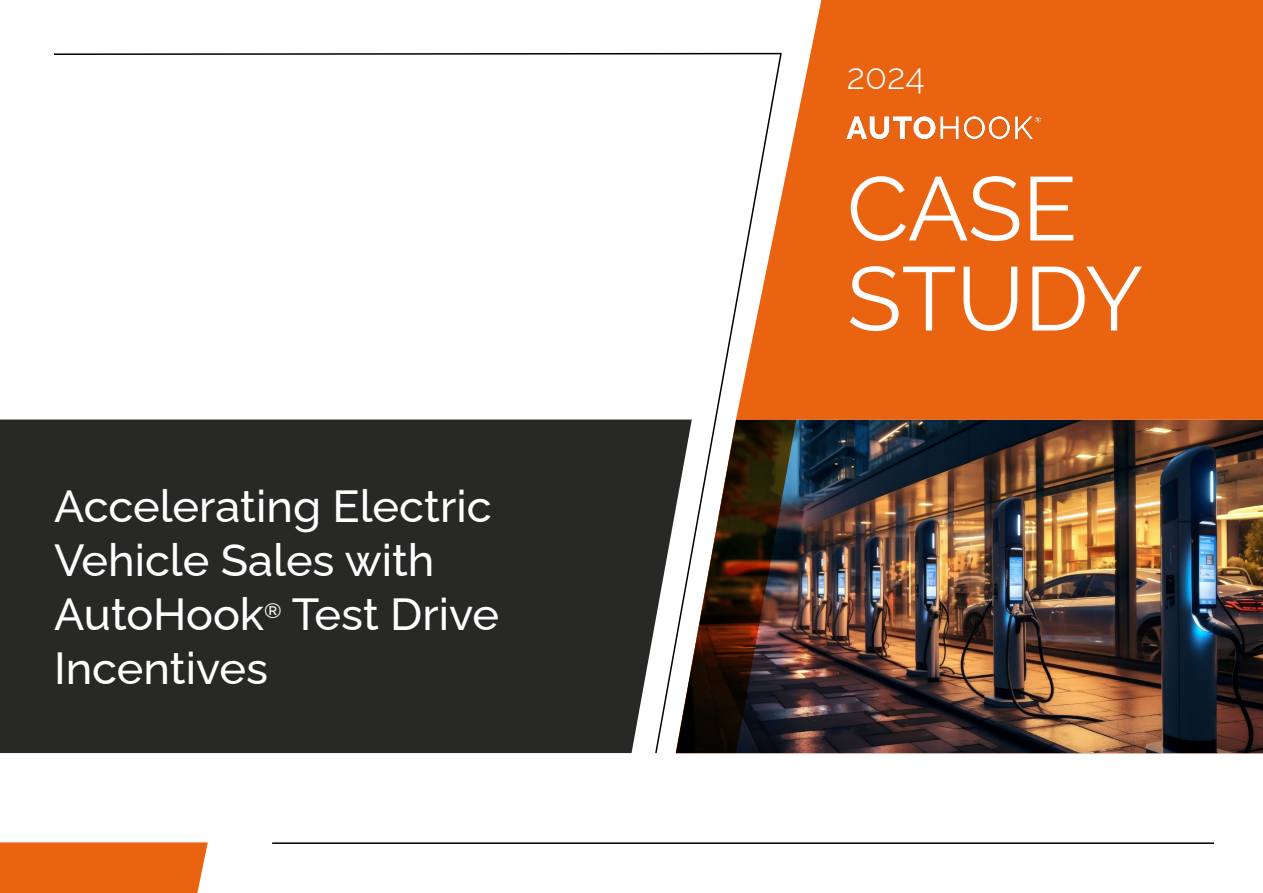
<style>
.page{position:relative;width:1263px;height:893px;background:#fff}
.page>*{position:absolute;margin:0;border:0;box-sizing:border-box;transform-origin:0 0}
.t1{font:90px/90px "Raleway";color:#fff}
.t2{font:500 45px/54px "Raleway";color:#fff}
.t3{font:300 36px "Raleway";color:#fff}
</style>
<div class="page">
<img style="left:796px;top:420px;width:467px;height:333px">
<div style="left:0;top:420px;width:654px;height:333px;background:#282827"></div>
<img style="left:783px;top:420px;width:13px;height:333px">
<div style="left:783px;top:0;width:480px;height:420px;background:#ea6310"></div>
<div style="left:0;top:842px;width:208px;height:51px;background:#ea6310"></div>
<hr style="left:272px;top:842px;width:942px;height:2px;background:#000">
<svg style="left:54px;top:52px;width:600px;height:3px"></svg>
<svg style="left:654px;top:52px;width:129px;height:702px"></svg>
<img style="left:847px;top:116px;width:193px;height:23px">
<p class="t2" style="left:54px;top:483px;width:447px">Accelerating Electric<br>Vehicle Sales with<br>AutoHook<sup>®</sup> Test Drive<br>Incentives</p>
<p class="t3" style="left:847px;top:59px;width:79px">2024</p>
<h1 class="t1" style="left:847px;top:169px;width:298px">CASE<br>STUDY</h1>
</div>
